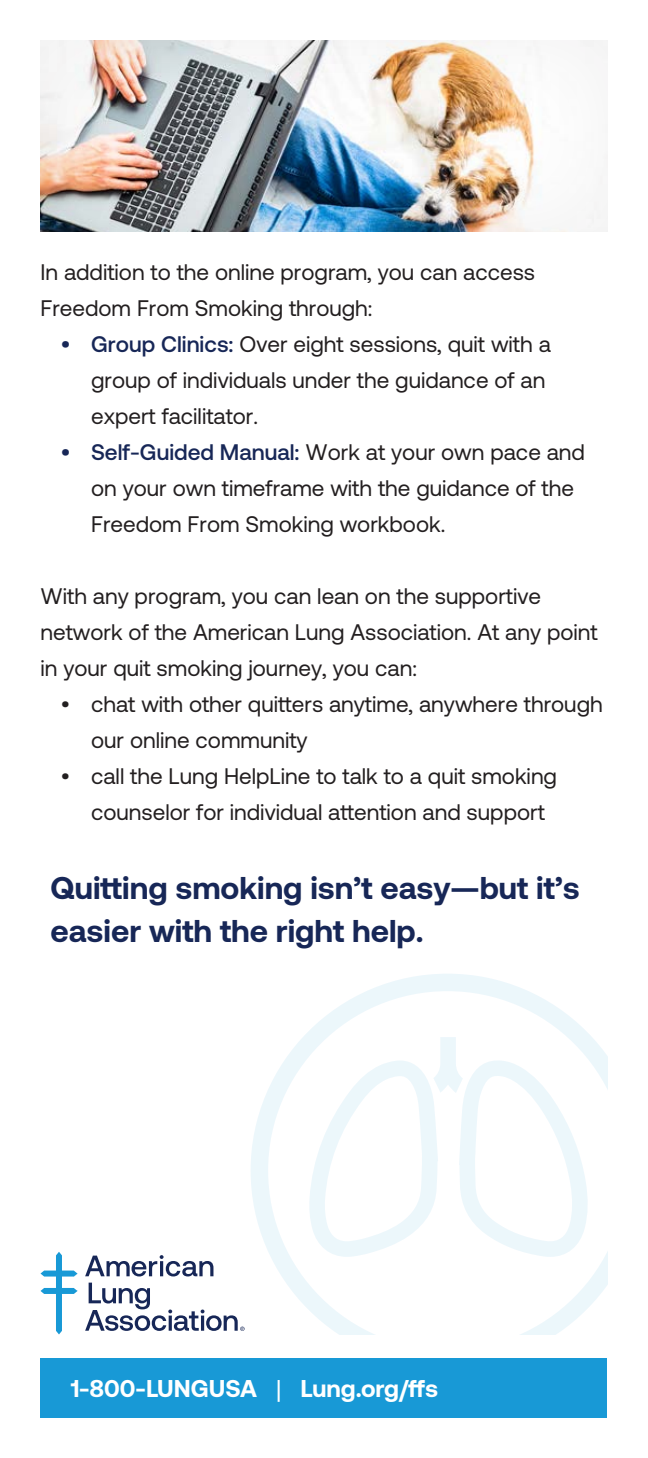
<style>
.page{position:relative;width:648px;height:1458px;background:#fff}
.page>*{position:absolute;margin:0;border:0;box-sizing:border-box;transform-origin:0 0}
.t1{font:700 31.5px/42.8px "Aeonik";color:#172757}
.t2{font:700 24.3px "Aeonik";color:#fff}
.t3{font:22.5px/36px "Aeonik";color:#231f20}
.s1{font-weight:500;color:#172757}
.s2{font-weight:400}
</style>
<div class="page">
<svg style="left:251px;top:974px;width:357px;height:360px"></svg>
<div style="left:40px;top:1358px;width:568px;height:60px;background:#1899d6"></div>
<div style="left:40px;top:38px;width:571px;height:196px;background:#231f20;opacity:.06"></div>
<svg style="left:41px;top:1252px;width:36px;height:82px"></svg>
<svg style="left:85px;top:1255px;width:128px;height:21px"></svg>
<svg style="left:85px;top:1283px;width:160px;height:48px"></svg>
<p class="t3" style="left:40px;top:254px;width:496px">In addition to the online program, you can access<br>Freedom From Smoking through:</p>
<p class="t3" style="left:91px;top:326px;width:461px;text-indent:-30px"><span class="s1">• Group Clinics:</span> Over eight sessions, quit with a group of individuals under the guidance of an expert facilitator.</p>
<p class="t3" style="left:91px;top:434px;width:495px;text-indent:-30px"><span class="s1">• Self-Guided Manual:</span> Work at your own pace and on your own timeframe with the guidance of the<br>Freedom From Smoking workbook.</p>
<p class="t3" style="left:40px;top:578px;width:559px">With any program, you can lean on the supportive network of the American Lung Association. At any point in your quit smoking journey, you can:</p>
<p class="t3" style="left:91px;top:686px;width:513px;text-indent:-30px">• chat with other quitters anytime, anywhere through our online community</p>
<p class="t3" style="left:91px;top:758px;width:467px;text-indent:-30px">• call the Lung HelpLine to talk to a quit smoking counselor for individual attention and support</p>
<p class="t1" style="left:51px;top:866px;width:531px">Quitting smoking isn’t easy—but it’s easier with the right help.</p>
<p class="t2" style="left:71px;top:1374px;width:369px">1-800-LUNGUSA <span class="s2">|</span> Lung.org/ffs</p>
</div>
